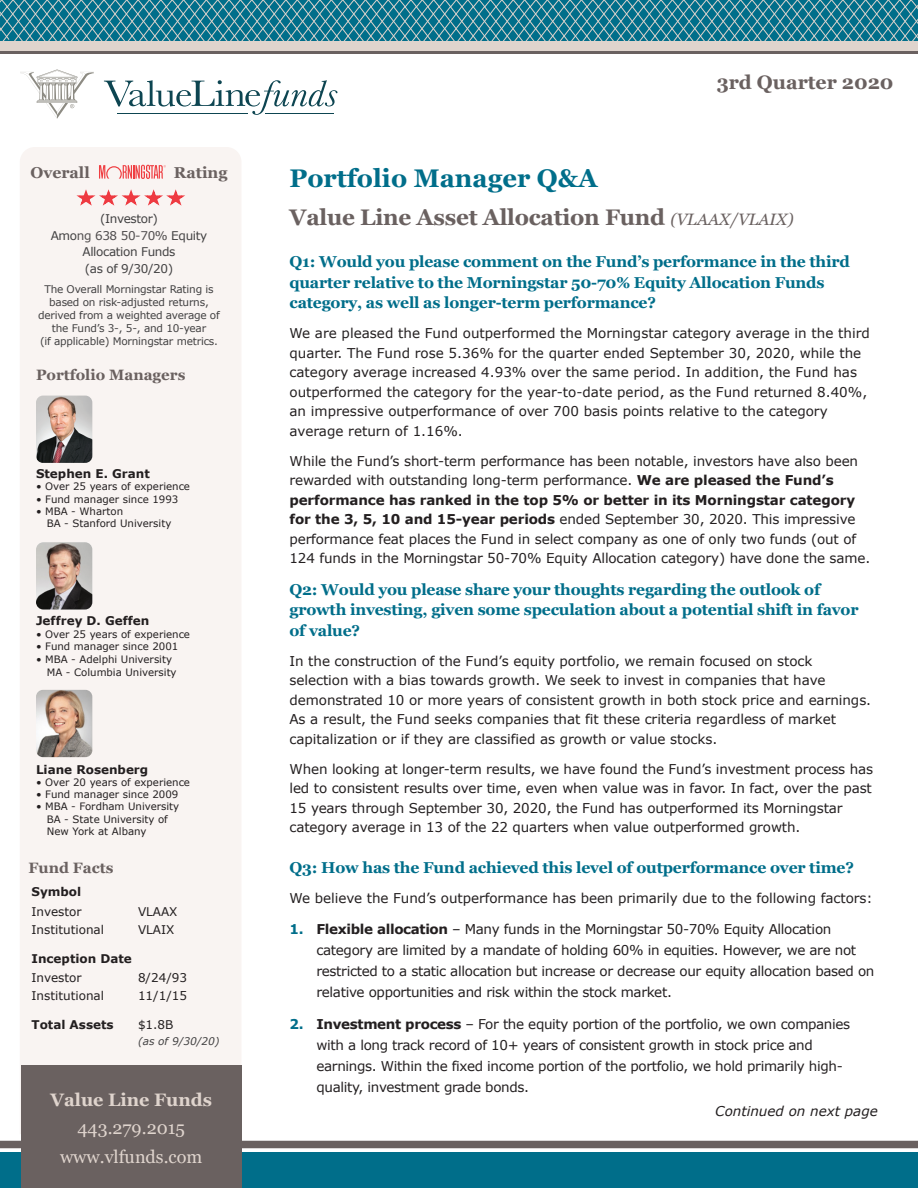
<style>
.page{position:relative;width:918px;height:1188px;background:#fff}
.page>*{position:absolute;margin:0;border:0;box-sizing:border-box;transform-origin:0 0}
.t1{font:700 25.5px "Georgia";color:#006e8a}
.t2{font:700 22.5px "Georgia";letter-spacing:-.01em;color:#6a6160}
.t3{font:700 19.5px "Georgia";color:#6a6160}
.t4{font:18px "Georgia";color:#dfd4cd}
.t5{font:700 18px "Georgia";color:#dfd4cd}
.Question{font:700 15.75px/20.7px "Georgia";letter-spacing:-.01em;color:#006e8a}
.Body_Copy{font:700 15.75px/20.7px "Georgia";letter-spacing:-.01em;color:#006e8a}
.t6{font:700 15.75px "Georgia";color:#6a6160}
.t7{font:700 15px "Georgia";color:#6a6160}
.Body_Copy-2{font:13.5px/19.5px "Verdana";letter-spacing:-.01em;color:#231f20}
.Body_Copy-3{font:italic 13.5px "Verdana";color:#231f20}
.t8{font:700 12px "Verdana";color:#231f20}
.t9{font:12px "Verdana";color:#231f20}
.t10{font:12px/16.5px "Verdana";letter-spacing:-.03em;color:#424142;text-align:center}
.t11{font:10.5px/13.2px "Verdana";letter-spacing:-.02em;color:#424142;text-align:center}
.t12{font:italic 10.5px "Verdana";color:#424142}
.t13{font:10.2px/12.3px "Verdana";color:#231f20}
.s1{font-weight:400;font-style:italic;font-size:16.5px}
.s2{color:#4f4c4d}
.s3{font-weight:700}
.s4{font-weight:700;color:#006e8a}
</style>
<div class="page">
<div style="left:20px;top:147px;width:221px;height:987px;background:#f9f4f2"></div>
<svg style="left:20px;top:69px;width:74px;height:50px"></svg>
<svg style="left:104px;top:80px;width:233px;height:35px"></svg>
<hr style="left:117px;top:114px;width:131px;height:1px;background:#0d4551">
<hr style="left:266px;top:114px;width:68px;height:1px;background:#0d4551">
<svg style="left:0;top:0;width:918px;height:42px;background:#338599"></svg>
<div style="left:0;top:42px;width:918px;height:9px;background:#dfd4cd"></div>
<hr style="left:0;top:51px;width:918px;height:3px;background:#6a6160">
<div style="left:0;top:1152px;width:918px;height:36px;background:#006e8a"></div>
<div style="left:0;top:1141px;width:918px;height:7px;background:#6a6160"></div>
<img style="left:36px;top:396px;width:56px;height:67px">
<img style="left:36px;top:690px;width:56px;height:67px">
<img style="left:36px;top:542px;width:56px;height:68px">
<svg style="left:99px;top:165px;width:67px;height:14px"></svg>
<div style="left:21px;top:1065px;width:221px;height:123px;background:#6a6160"></div>
<svg style="left:74px;top:187px;width:114px;height:21px"></svg>
<p class="t6" style="left:31px;top:162px;width:61px">Overall</p>
<p class="t6" style="left:174px;top:162px;width:55px">Rating</p>
<p class="t1" style="left:290px;top:162px;width:309px">Portfolio Manager Q&amp;A</p>
<p class="t3" style="left:717px;top:70px;width:178px">3rd Quarter 2020</p>
<p class="t10" style="left:100px;top:210px;width:59px">(Investor)</p>
<p class="t2" style="left:290px;top:202px;width:506px">Value Line Asset Allocation Fund <span class="s1">(VLAAX/VLAIX)</span></p>
<p class="t10" style="left:51px;top:227px;width:158px">Amo<span class="s2">ng 638 50-70%</span> Equity<br>Allocation Funds</p>
<p class="t10" style="left:85px;top:260px;width:90px">(as of 9/30/20)</p>
<p class="t11" style="left:38px;top:282px;width:183px">The Overall Morningstar Rating is based on risk-adjusted returns, derived from a weighted average of the Fund’s 3-, 5-, and 10-year</p>
<p class="t11" style="left:40px;top:335px;width:179px">(if applicable) Morningstar metrics.</p>
<p class="Question" style="left:290px;top:251px;width:562px">Q1: Would you please comment on the Fund’s performance in the third quarter relative to the Morningstar 50-70% Equity Allocation Funds category, as well as longer-term performance?</p>
<p class="Body_Copy-2" style="left:290px;top:324px;width:582px">We are pleased the Fund outperformed the Morningstar category average in the third quarter. The Fund rose 5.36% for the quarter ended September 30, 2020, while the category average increased 4.93% over the same period. In addition, the Fund has outperformed the category for the year-to-date period, as the Fund returned 8.40%, an impressive outperformance of over 700 basis points relative to the category average return of 1.16%.</p>
<p class="Body_Copy-2" style="left:290px;top:451px;width:582px">While the Fund’s short-term performance has been notable, investors have also been rewarded with outstanding long-term performance. <span class="s3">We are pleased the Fund’s performance has ranked in the top 5% or better in its Morningstar category for the 3, 5, 10 and 15-year periods</span> ended September 30, 2020. This impressive performance feat places the Fund in select company as one of only two funds (out of 124 funds in the Morningstar 50-70% Equity Allocation category) have done the same.</p>
<p class="Body_Copy" style="left:290px;top:579px;width:571px">Q2: Would you please share your thoughts regarding the outlook of growth investing, given some speculation about a potential shift in favor of value?</p>
<p class="Body_Copy-2" style="left:290px;top:651px;width:583px">In the construction of the Fund’s equity portfolio, we remain focused on stock selection with a bias towards growth. We seek to invest in companies that have demonstrated 10 or more years of consistent growth in both stock price and earnings.<br>As a result, the Fund seeks companies that fit these criteria regardless of market capitalization or if they are classified as growth or value stocks.</p>
<p class="Body_Copy-2" style="left:290px;top:759px;width:585px">When looking at longer-term results, we have found the Fund’s investment process has led to consistent results over time, even when value was in favor. In fact, over the past 15 years through September 30, 2020, the Fund has outperformed its Morningstar category average in 13 of the 22 quarters when value outperformed growth.</p>
<p class="Question" style="left:290px;top:857px;width:566px">Q3: How has the Fund achieved this level of outperformance over time?</p>
<p class="Body_Copy-2" style="left:290px;top:888px;width:585px">We believe the Fund’s outperformance has been primarily due to the following factors:</p>
<p class="Body_Copy-2" style="left:317px;top:919px;width:560px;line-height:21px;text-indent:-27px"><span class="s4">1.</span> <span class="s3">Flexible allocation</span> – Many funds in the Morningstar 50-70% Equity Allocation category are limited by a mandate of holding 60% in equities. However, we are not restricted to a static allocation but increase or decrease our equity allocation based on relative opportunities and risk within the stock market.</p>
<p class="Body_Copy-2" style="left:317px;top:1013px;width:535px;line-height:21px;text-indent:-27px"><span class="s4">2.</span> <span class="s3">Investment process</span> – For the equity portion of the portfolio, we own companies with a long track record of 10+ years of consistent growth in stock price and earnings. Within the fixed income portion of the portfolio, we hold primarily high&shy;quality, investment grade bonds.</p>
<p class="t7" style="left:36px;top:365px;width:151px">Portfolio Managers</p>
<p class="t8" style="left:36px;top:465px;width:115px">Stephen E. Grant</p>
<p class="t13" style="left:36px;top:480px;width:156px">• Over 25 years of experience</p>
<p class="t13" style="left:36px;top:493px;width:144px">• Fund manager since 1993</p>
<p class="t13" style="left:36px;top:505px;width:89px">• MBA - Wharton</p>
<p class="t13" style="left:47px;top:517px;width:126px">BA - Stanford University</p>
<p class="t8" style="left:36px;top:612px;width:115px">Jeffrey D. Geffen</p>
<p class="t13" style="left:36px;top:628px;width:156px">• Over 25 years of experience</p>
<p class="t13" style="left:36px;top:640px;width:144px">• Fund manager since 2001</p>
<p class="t13" style="left:47px;top:653px;width:131px;line-height:12.8px;text-indent:-11px">• MBA - Adelphi University<br>MA - Columbia University</p>
<p class="t8" style="left:36px;top:761px;width:114px">Liane Rosenberg</p>
<p class="t13" style="left:36px;top:776px;width:156px">• Over 20 years of experience</p>
<p class="t13" style="left:36px;top:788px;width:144px">• Fund manager since 2009</p>
<p class="t13" style="left:47px;top:800px;width:134px;text-indent:-11px">• MBA - Fordham University<br>BA - State University of<br>New York at Albany</p>
<p class="t7" style="left:28px;top:858px;width:86px">Fund Facts</p>
<p class="t8" style="left:32px;top:884px;width:51px">Symbol</p>
<p class="t9" style="left:32px;top:904px;width:52px">Investor</p>
<p class="t9" style="left:32px;top:922px;width:74px">Institutional</p>
<p class="t9" style="left:138px;top:904px;width:41px">VLAAX</p>
<p class="t9" style="left:138px;top:922px;width:38px">VLAIX</p>
<p class="t8" style="left:32px;top:950px;width:102px">Inception Date</p>
<p class="t9" style="left:32px;top:970px;width:52px">Investor</p>
<p class="t9" style="left:32px;top:988px;width:74px">Institutional</p>
<p class="t9" style="left:138px;top:970px;width:51px">8/24/93</p>
<p class="t9" style="left:138px;top:988px;width:51px">11/1/15</p>
<p class="t8" style="left:32px;top:1016px;width:84px">Total Assets</p>
<p class="t9" style="left:138px;top:1016px;width:37px">$1.8B</p>
<p class="t12" style="left:138px;top:1034px;width:83px">(as of 9/30/20)</p>
<p class="t5" style="left:50px;top:1088px;width:163px">Value Line Funds</p>
<p class="t4" style="left:77px;top:1117px;width:109px">443.279.2015</p>
<p class="t4" style="left:60px;top:1145px;width:144px">www.vlfunds.com</p>
<p class="Body_Copy-3" style="left:715px;top:1101px;width:164px">Continued on next page</p>
</div>
